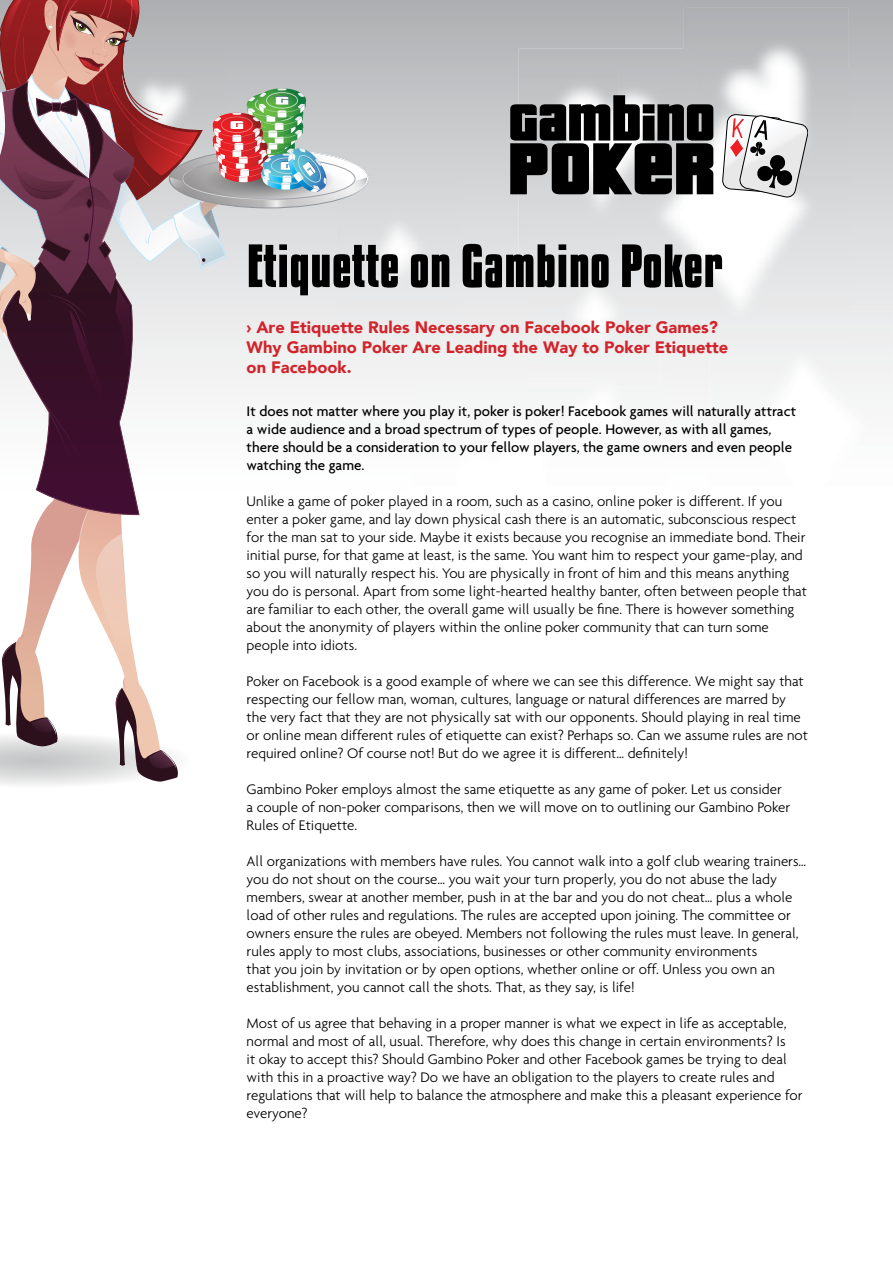
<style>
.page{position:relative;width:893px;height:1263px;background:#fff}
.page>*{position:absolute;margin:0;border:0;box-sizing:border-box;transform-origin:0 0}
.t1{font:700 54px "Kenyan Coffee Rg";color:#000}
.t2{font:900 16.5px/19.8px "Avenir";color:#d2232a}
.t3{font:300 15px/18px "Agenda";color:#000}
.t4{font:500 15px/18px "Agenda";color:#000}
</style>
<div class="page">
<svg style="left:369px;top:0;width:524px;height:400px"></svg>
<img style="left:528px;top:341px;width:139px;height:59px">
<img style="left:659px;top:70px;width:190px;height:284px">
<svg style="left:659px;top:341px;width:8px;height:13px"></svg>
<img style="left:531px;top:256px;width:128px;height:131px">
<img style="left:619px;top:341px;width:40px;height:13px">
<img style="left:369px;top:181px;width:92px;height:138px">
<img style="left:709px;top:312px;width:184px;height:88px">
<div style="left:709px;top:312px;width:140px;height:42px;background:#ededee"></div>
<img style="left:518px;top:49px;width:166px;height:207px">
<img style="left:619px;top:70px;width:79px;height:186px">
<div style="left:414px;top:384px;width:114px;height:16px;background:#f3f4f4"></div>
<img style="left:528px;top:384px;width:66px;height:16px">
<img style="left:531px;top:384px;width:63px;height:3px">
<img style="left:684px;top:8px;width:164px;height:62px">
<img style="left:698px;top:70px;width:150px;height:122px">
<img style="left:684px;top:49px;width:14px;height:46px">
<svg style="left:510px;top:95px;width:203px;height:99px"></svg>
<svg style="left:722px;top:114px;width:87px;height:84px"></svg>
<svg style="left:0;top:0;width:369px;height:785px"></svg>
<h1 class="t1" style="left:247px;top:233px;width:477px">Etiquette on Gambino Poker</h1>
<p class="t2" style="left:247px;top:317px;width:483px">› Are Etiquette Rules Necessary on Facebook Poker Games?<br>Why Gambino Poker Are Leading the Way to Poker Etiquette on Facebook.</p>
<p class="t4" style="left:247px;top:402px;width:551px">It does not matter where you play it, poker is poker! Facebook games will naturally attract a wide audience and a broad spectrum of types of people. However, as with all games, there should be a consideration to your fellow players, the game owners and even people watching the game.</p>
<p class="t3" style="left:247px;top:492px;width:562px">Unlike a game of poker played in a room, such as a casino, online poker is different. If you enter a poker game, and lay down physical cash there is an automatic, subconscious respect for the man sat to your side. Maybe it exists because you recognise an immediate bond. Their initial purse, for that game at least, is the same. You want him to respect your game-play, and so you will naturally respect his. You are physically in front of him and this means anything you do is personal. Apart from some light-hearted healthy banter, often between people that are familiar to each other, the overall game will usually be fine. There is however something about the anonymity of players within the online poker community that can turn some people into idiots.</p>
<p class="t3" style="left:247px;top:672px;width:563px">Poker on Facebook is a good example of where we can see this difference. We might say that respecting our fellow man, woman, cultures, language or natural differences are marred by the very fact that they are not physically sat with our opponents. Should playing in real time or online mean different rules of etiquette can exist? Perhaps so. Can we assume rules are not required online? Of course not! But do we agree it is different… definitely!</p>
<p class="t3" style="left:247px;top:780px;width:545px">Gambino Poker employs almost the same etiquette as any game of poker. Let us consider a couple of non-poker comparisons, then we will move on to outlining our Gambino Poker<br>Rules of Etiquette.</p>
<p class="t3" style="left:247px;top:852px;width:561px">All organizations with members have rules. You cannot walk into a golf club wearing trainers… you do not shout on the course… you wait your turn properly, you do not abuse the lady members, swear at another member, push in at the bar and you do not cheat… plus a whole load of other rules and regulations. The rules are accepted upon joining. The committee or owners ensure the rules are obeyed. Members not following the rules must leave. In general, rules apply to most clubs, associations, businesses or other community environments<br>that you join by invitation or by open options, whether online or off. Unless you own an establishment, you cannot call the shots. That, as they say, is life!</p>
<p class="t3" style="left:247px;top:1014px;width:557px">Most of us agree that behaving in a proper manner is what we expect in life as acceptable, normal and most of all, usual. Therefore, why does this change in certain environments? Is<br>it okay to accept this? Should Gambino Poker and other Facebook games be trying to deal with this in a proactive way? Do we have an obligation to the players to create rules and regulations that will help to balance the atmosphere and make this a pleasant experience for everyone?</p>
</div>
